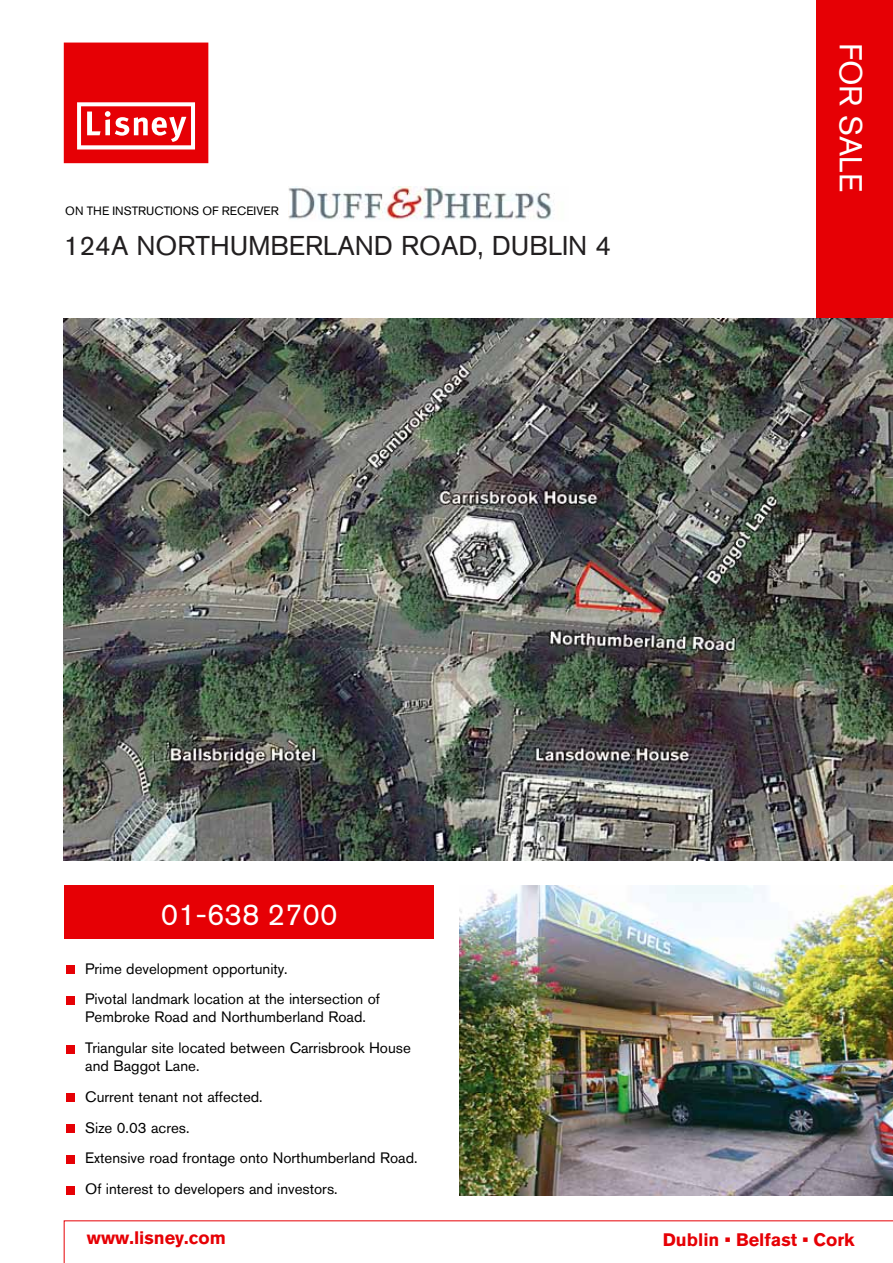
<style>
.page{position:relative;width:893px;height:1263px;background:#fff}
.page>*{position:absolute;margin:0;border:0;box-sizing:border-box;transform-origin:0 0}
.t1{font:31.5px "Akzidenz Grotesk BQ";color:#fff}
.t2{font:30px "Akzidenz Grotesk BQ";color:#fff}
.t3{font:27px "Akzidenz Grotesk BQ";color:#221f20}
.t4{font:700 18px "Akzidenz Grotesk BQ";color:#e60005}
.t5{font:15px/30.8px "Akzidenz Grotesk BQ";color:#000}
.t6{font:12px "Akzidenz Grotesk BQ";color:#000}
</style>
<div class="page">
<svg style="left:64px;top:1220px;width:829px;height:43px"></svg>
<div style="left:816px;top:0;width:77px;height:319px;background:#e60005"></div>
<svg style="left:64px;top:43px;width:144px;height:120px;background:#e92024"></svg>
<img style="left:64px;top:319px;width:829px;height:542px">
<img style="left:460px;top:885px;width:433px;height:310px">
<div style="left:67px;top:965px;width:8px;height:8px;background:#e60005"></div>
<div style="left:67px;top:996px;width:8px;height:8px;background:#e60005"></div>
<div style="left:67px;top:1045px;width:8px;height:8px;background:#e60005"></div>
<div style="left:67px;top:1094px;width:8px;height:8px;background:#e60005"></div>
<div style="left:67px;top:1124px;width:8px;height:8px;background:#e60005"></div>
<div style="left:67px;top:1155px;width:8px;height:8px;background:#e60005"></div>
<div style="left:67px;top:1186px;width:8px;height:8px;background:#e60005"></div>
<div style="left:64px;top:885px;width:370px;height:53px;background:#e60005"></div>
<img style="left:289px;top:186px;width:266px;height:34px">
<p class="t6" style="left:65px;top:203px;width:30px">On the</p>
<p class="t6" style="left:113px;top:203px;width:8px">instructi</p>
<p class="t6" style="left:173px;top:203px;width:57px">ons of recei</p>
<p class="t6" style="left:256px;top:203px;width:16px">ver</p>
<h3 class="t3" style="left:64px;top:230px;width:549px">124A NORTHUMBERLAND ROAD, DUBLIN 4</h3>
<h1 class="t1" style="left:869px;top:43px;width:148px;rotate:90deg">for sale</h1>
<h2 class="t2" style="left:161px;top:896px;width:178px">01-638 2700</h2>
<p class="t5" style="left:85px;top:953px;width:296px">Prime development opportunity.<br>Pivotal landmark location at the intersection of</p>
<p class="t5" style="left:85px;top:1001px;width:327px">Pembroke Road and Northumberland Road.<br>Triangular site located between Carrisbrook House</p>
<p class="t5" style="left:85px;top:1050px;width:334px">and Baggot Lane.<br>Current tenant not affected.<br>Size 0.03 acres.<br>Extensive road frontage onto Northumberland Road.<br>Of interest to developers and investors.</p>
<p class="t4" style="left:87px;top:1227px;width:141px">www.lisney.com</p>
<p class="t4" style="left:663px;top:1229px;width:193px">Dublin • Belfast • Cork</p>
</div>
